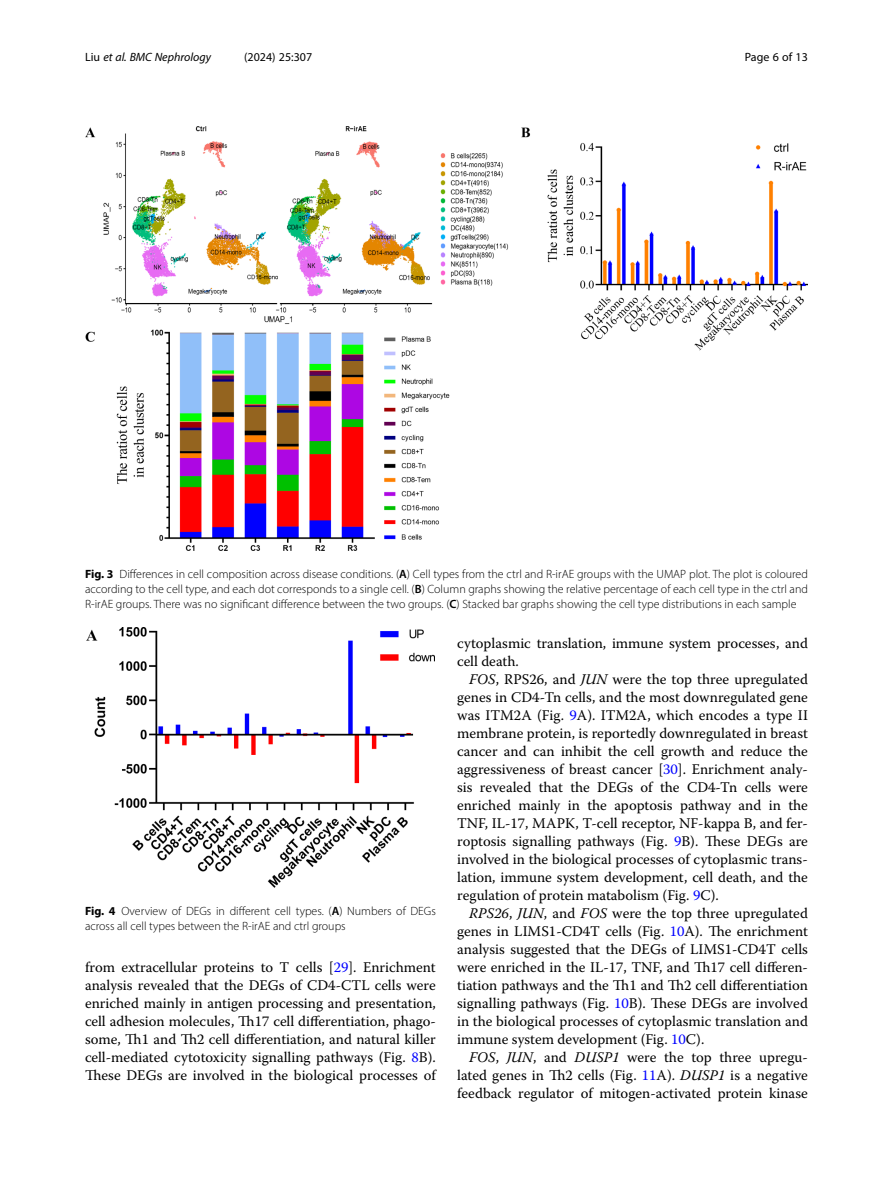
<style>
.page{position:relative;width:893px;height:1191px;background:#fff}
.page>*{position:absolute;margin:0;border:0;box-sizing:border-box;transform-origin:0 0}
.Body_Text_Indent{font:14.7px/18px "Warnock Pro";color:#000;text-align:justify}
.Figure_Caption{font:300 12px/15px "Myriad Pro";color:#000}
.t1{font:italic 12px "Myriad Pro";color:#000}
.t2{font:12px "Myriad Pro";color:#000}
.s1{font-style:normal}
.s2{font-weight:700}
.s3{font-weight:600}
.s4{color:#00f}
.s5{font-style:italic}
</style>
<div class="page">
<img style="left:86px;top:627px;width:349px;height:261px">
<img style="left:85px;top:126px;width:723px;height:424px">
<p class="t1" style="left:85px;top:50px;width:128px"><span class="s1">Liu</span> et al. BMC Nephrology</p>
<p class="t2" style="left:244px;top:50px;width:70px">(2024) 25:307</p>
<p class="t2" style="left:745px;top:50px;width:65px">Page 6 of 13</p>
<p class="Figure_Caption" style="left:85px;top:566px;width:724px;text-align:justify"><span class="s2">Fig. 3</span> Differences in cell composition across disease conditions. (<span class="s3">A</span>) Cell types from the ctrl and R-irAE groups with the UMAP plot. The plot is coloured according to the cell type, and each dot corresponds to a single cell. (<span class="s3">B</span>) Column graphs showing the relative percentage of each cell type in the ctrl and R-irAE groups. There was no significant difference between the two groups. (<span class="s3">C</span>) Stacked bar graphs showing the cell type distributions in each sample</p>
<p class="Figure_Caption" style="left:85px;top:903px;width:352px"><span class="s2">Fig. 4</span> Overview of DEGs in different cell types. (<span class="s3">A</span>) Numbers of DEGs across all cell types between the R-irAE and ctrl groups</p>
<p class="Body_Text_Indent" style="left:85px;top:958px;width:352px">from extracellular proteins to T cells [<span class="s4">29</span>]. Enrichment analysis revealed that the DEGs of CD4-CTL cells were enriched mainly in antigen processing and presentation, cell adhesion molecules, Th17 cell differentiation, phago&shy;some, Th1 and Th2 cell differentiation, and natural killer cell-mediated cytotoxicity signalling pathways (Fig. <span class="s4">8</span>B).<br>These DEGs are involved in the biological processes of</p>
<p class="Body_Text_Indent" style="left:457px;top:634px;width:352px">cytoplasmic translation, immune system processes, and cell death.</p>
<p class="Body_Text_Indent" style="left:457px;top:670px;width:352px;text-indent:12px"><span class="s5">FOS</span>, RPS26, and <span class="s5">JUN</span> were the top three upregulated genes in CD4-Tn cells, and the most downregulated gene was ITM2A (Fig. <span class="s4">9</span>A). ITM2A, which encodes a type II membrane protein, is reportedly downregulated in breast cancer and can inhibit the cell growth and reduce the aggressiveness of breast cancer [<span class="s4">30</span>]. Enrichment analy&shy;sis revealed that the DEGs of the CD4-Tn cells were enriched mainly in the apoptosis pathway and in the TNF, IL-17, MAPK, T-cell receptor, NF-kappa B, and fer&shy;roptosis signalling pathways (Fig. <span class="s4">9</span>B). These DEGs are involved in the biological processes of cytoplasmic trans&shy;lation, immune system development, cell death, and the regulation of protein matabolism (Fig. <span class="s4">9</span>C).</p>
<p class="Body_Text_Indent" style="left:457px;top:904px;width:352px;text-indent:12px"><span class="s5">RPS26</span>, <span class="s5">JUN</span>, and <span class="s5">FOS</span> were the top three upregulated genes in LIMS1-CD4T cells (Fig. <span class="s4">10</span>A). The enrichment analysis suggested that the DEGs of LIMS1-CD4T cells were enriched in the IL-17, TNF, and Th17 cell differen&shy;tiation pathways and the Th1 and Th2 cell differentiation signalling pathways (Fig. <span class="s4">10</span>B). These DEGs are involved in the biological processes of cytoplasmic translation and immune system development (Fig. <span class="s4">10</span>C).</p>
<p class="Body_Text_Indent" style="left:457px;top:1048px;width:352px;text-indent:12px"><span class="s5">FOS</span>, <span class="s5">JUN</span>, and <span class="s5">DUSP1</span> were the top three upregu&shy;lated genes in Th2 cells (Fig. <span class="s4">11</span>A). <span class="s5">DUSP1</span> is a negative feedback regulator of mitogen-activated protein kinase</p>
</div>
